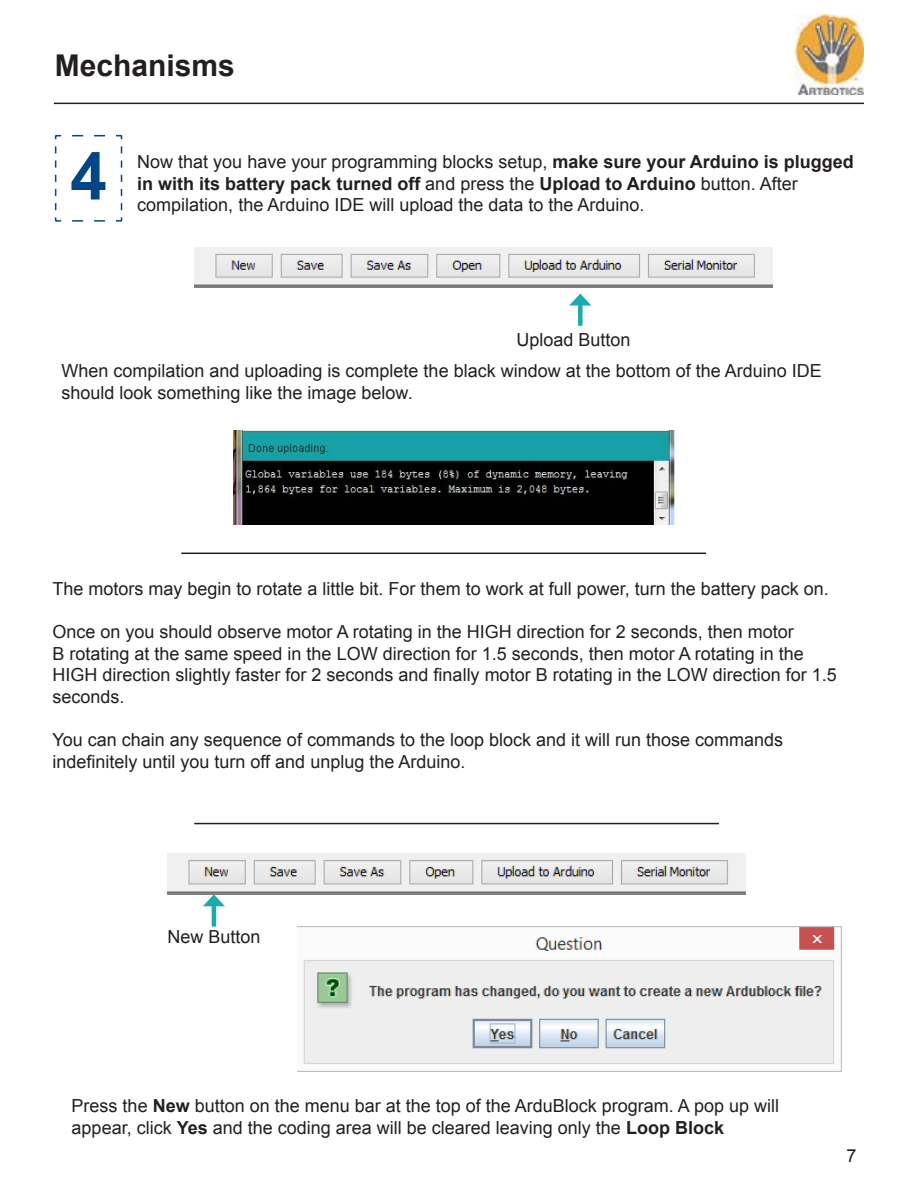
<style>
.page{position:relative;width:918px;height:1188px;background:#fff}
.page>*{position:absolute;margin:0;border:0;box-sizing:border-box;transform-origin:0 0}
.Step_Number{font:700 66px "Arial";color:#034685}
.t1{font:700 30px "Arial";color:#231f20}
.General_Paragraph_le{font:18px/21.6px "Arial";color:#231f20}
.s1{font-weight:700}
</style>
<div class="page">
<hr style="left:54px;top:103px;width:810px;height:1px;background:#231f20">
<img style="left:794px;top:14px;width:70px;height:81px">
<img style="left:297px;top:926px;width:545px;height:145px">
<img style="left:167px;top:854px;width:579px;height:40px">
<hr style="left:212px;top:902px;width:4px;height:25px;background:#1ea9ad">
<svg style="left:203px;top:894px;width:22px;height:12px"></svg>
<img style="left:233px;top:430px;width:441px;height:95px">
<hr style="left:181px;top:553px;width:525px;height:1px;background:#231f20">
<svg style="left:54px;top:134px;width:69px;height:88px"></svg>
<hr style="left:194px;top:823px;width:525px;height:1px;background:#231f20">
<img style="left:194px;top:247px;width:579px;height:41px">
<div style="left:578px;top:301px;width:5px;height:25px;background:#1ea9ad"></div>
<svg style="left:569px;top:294px;width:22px;height:12px"></svg>
<p class="t1" style="left:55px;top:45px;width:182px">Mechanisms</p>
<p class="Step_Number" style="left:70px;top:132px;width:38px">4</p>
<p class="General_Paragraph_le" style="left:137px;top:151px;width:718px">Now that you have your programming blocks setup, <span class="s1">make sure your Arduino is plugged in with its battery pack turned off</span> and press the <span class="s1">Upload to Arduino</span> button. After compilation, the Arduino IDE will upload the data to the Arduino.</p>
<p class="General_Paragraph_le" style="left:516px;top:329px;width:116px">Upload Button</p>
<p class="General_Paragraph_le" style="left:62px;top:360px;width:762px">When compilation and uploading is complete the black window at the bottom of the Arduino IDE should look something like the image below.</p>
<p class="General_Paragraph_le" style="left:53px;top:578px;width:778px">The motors may begin to rotate a little bit. For them to work at full power, turn the battery pack on.</p>
<p class="General_Paragraph_le" style="left:53px;top:621px;width:786px">Once on you should observe motor A rotating in the HIGH direction for 2 seconds, then motor<br>B rotating at the same speed in the LOW direction for 1.5 seconds, then motor A rotating in the HIGH direction slightly faster for 2 seconds and finally motor B rotating in the LOW direction for 1.5 seconds.</p>
<p class="General_Paragraph_le" style="left:53px;top:729px;width:732px">You can chain any sequence of commands to the loop block and it will run those commands indefinitely until you turn off and unplug the Arduino.</p>
<p class="General_Paragraph_le" style="left:167px;top:926px;width:95px">New Button</p>
<p class="General_Paragraph_le" style="left:72px;top:1095px;width:709px">Press the <span class="s1">New</span> button on the menu bar at the top of the ArduBlock program. A pop up will appear, click <span class="s1">Yes</span> and the coding area will be cleared leaving only the <span class="s1">Loop Block</span></p>
<p class="General_Paragraph_le" style="left:846px;top:1145px;width:12px">7</p>
</div>
